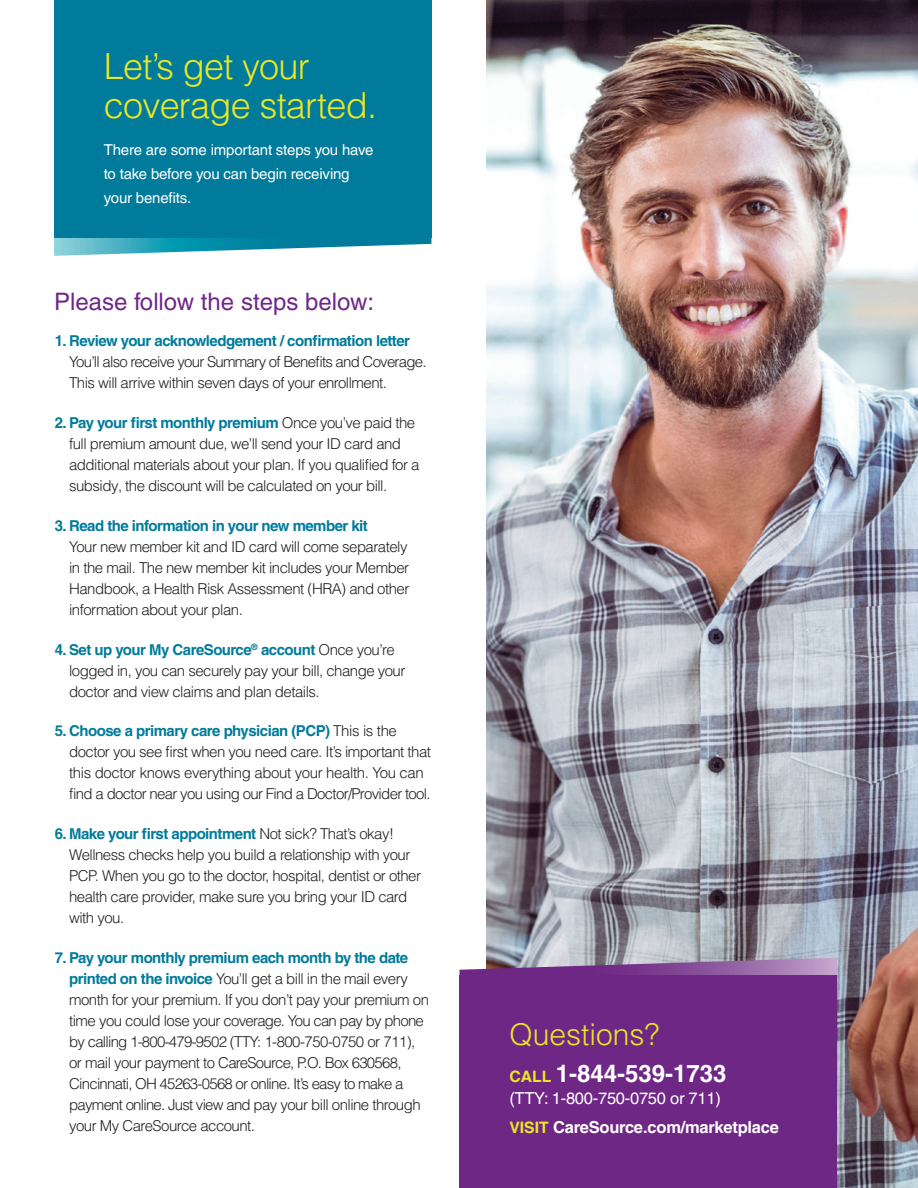
<style>
.page{position:relative;width:918px;height:1188px;background:#fff}
.page>*{position:absolute;margin:0;border:0;box-sizing:border-box;transform-origin:0 0}
.t1{font:300 36px/39px "Helvetica LT Pro";letter-spacing:-.02em;color:#ebe823}
.t2{font:300 30px "Helvetica LT Pro";color:#ebe823}
.t3{font:24px "Helvetica LT Pro";color:#6f2786}
.t4{font:700 24px "Helvetica LT Pro";color:#fff}
.t5{font:700 16.5px/28.5px "Helvetica LT Pro";letter-spacing:-.015em;color:#fff}
.Bullets_After{font:300 15px/21px "Helvetica LT Pro";letter-spacing:-.035em;color:#231f20}
.Body{font:15px/24px "Helvetica LT Pro";letter-spacing:-.015em;color:#fff}
.s1{font-weight:700;color:#007b9b}
.s2{font-size:15.75px;color:#ebe823}
.s3{font-weight:400}
</style>
<div class="page">
<img style="left:487px;top:0;width:431px;height:1188px">
<svg style="left:460px;top:958px;width:377px;height:18px;background:#9770a5"></svg>
<div style="left:460px;top:976px;width:377px;height:212px;background:#6f2786"></div>
<svg style="left:54px;top:238px;width:377px;height:18px"></svg>
<div style="left:54px;top:0;width:377px;height:238px;background:#007b9b"></div>
<p class="t1" style="left:104px;top:46px;width:275px">Let’s get your coverage started.</p>
<p class="Body" style="left:104px;top:138px;width:271px">There are some important steps you have to take before you can begin receiving your benefits.</p>
<p class="t3" style="left:54px;top:288px;width:322px">Please follow the steps below:</p>
<p class="Bullets_After" style="left:69px;top:330px;width:359px;text-indent:-15px"><span class="s1">1. Review your acknowledgement / confirmation letter<br></span>You’ll also receive your Summary of Benefits and Coverage.<br>This will arrive within seven days of your enrollment.</p>
<p class="Bullets_After" style="left:69px;top:412px;width:352px;text-indent:-15px"><span class="s1">2. Pay your first monthly premium</span> Once you’ve paid the full premium amount due, we’ll send your ID card and additional materials about your plan. If you qualified for a subsidy, the discount will be calculated on your bill.</p>
<p class="Bullets_After" style="left:69px;top:515px;width:342px;text-indent:-15px"><span class="s1">3. Read the information in your new member kit<br></span>Your new member kit and ID card will come separately in the mail. The new member kit includes your Member Handbook, a Health Risk Assessment (HRA) and other information about your plan.</p>
<p class="Bullets_After" style="left:69px;top:639px;width:338px;text-indent:-15px"><span class="s1">4. Set up your My CareSource</span><sup>®</sup> <span class="s1">account</span> Once you’re logged in, you can securely pay your bill, change your doctor and view claims and plan details.</p>
<p class="Bullets_After" style="left:69px;top:720px;width:363px;text-indent:-15px"><span class="s1">5. Choose a primary care physician (PCP)</span> This is the doctor you see first when you need care. It’s important that this doctor knows everything about your health. You can find a doctor near you using our Find a Doctor/Provider tool.</p>
<p class="Bullets_After" style="left:69px;top:823px;width:353px;text-indent:-15px"><span class="s1">6. Make your first appointment</span> Not sick? That’s okay!<br>Wellness checks help you build a relationship with your PCP. When you go to the doctor, hospital, dentist or other health care provider, make sure you bring your ID card with you.</p>
<p class="Bullets_After" style="left:69px;top:947px;width:361px;text-indent:-15px"><span class="s1">7. Pay your monthly premium each month by the date printed on the invoice</span> You’ll get a bill in the mail every month for your premium. If you don’t pay your premium on time you could lose your coverage. You can pay by phone by calling 1-800-479-9502 (TTY: 1-800-750-0750 or 711), or mail your payment to CareSource, P.O. Box 630568, Cincinnati, OH 45263-0568 or online. It’s easy to make a payment online. Just view and pay your bill online through your My CareSource account.</p>
<p class="t2" style="left:509px;top:1016px;width:152px">Questions?</p>
<p class="t4" style="left:509px;top:1059px;width:219px"><span class="s2">CALL</span> 1-844-539-1733</p>
<p class="t5" style="left:509px;top:1084px;width:271px"><span class="s3">(TTY: 1-800-750-0750 or 711)<br></span><span class="s2">VISIT</span> CareSource.com/marketplace</p>
</div>
